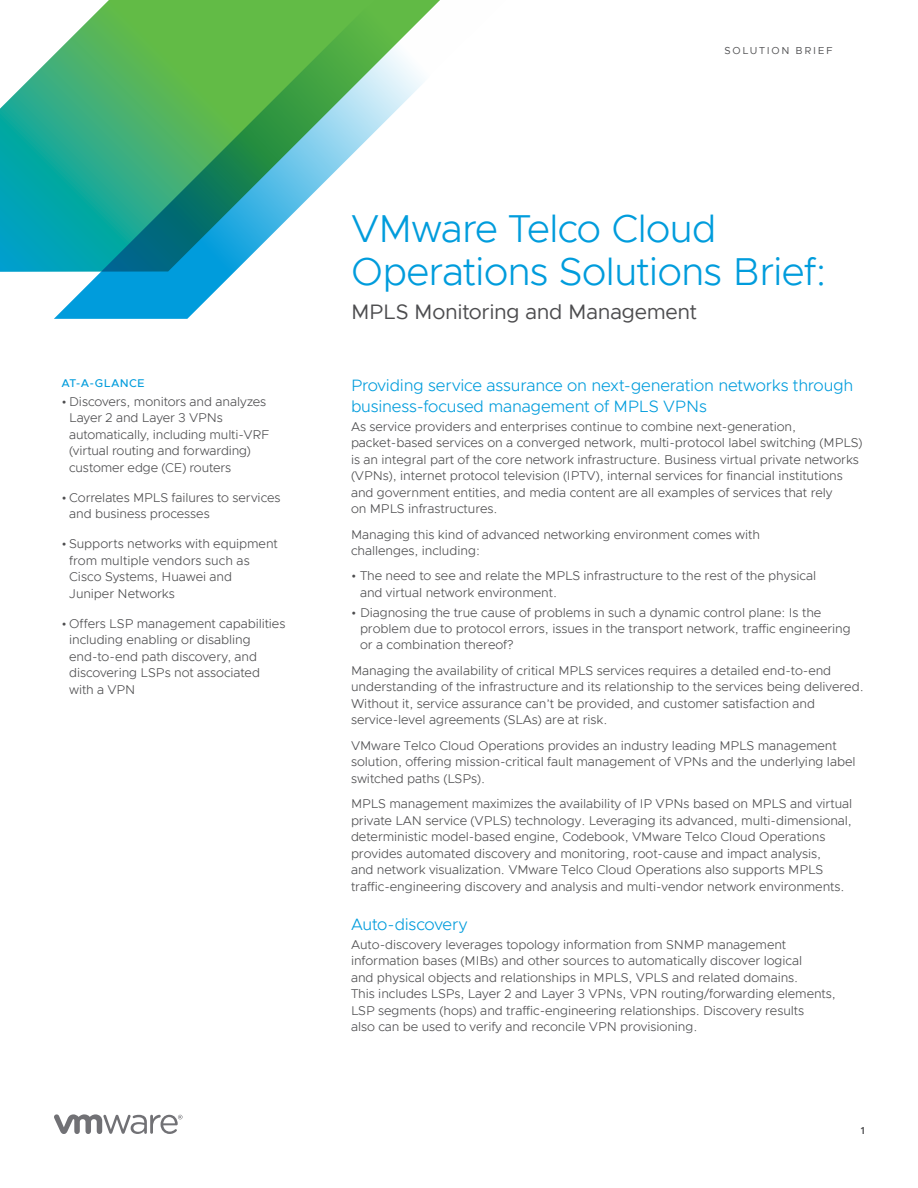
<style>
.page{position:relative;width:918px;height:1188px;background:#fff}
.page>*{position:absolute;margin:0;border:0;box-sizing:border-box;transform-origin:0 0}
.t1{font:300 39px/43.5px "Metropolis";letter-spacing:-.02em;color:#009cdc}
.t2{font:21px "Metropolis";letter-spacing:-.015em;color:#4d4d4f}
.t3{font:300 16.5px/21px "Metropolis";letter-spacing:-.01em;color:#009cdc}
.t4{font:300 12.75px/16.5px "Metropolis";letter-spacing:-.005em;color:#4d4d4f}
.t5{font:500 11.25px "Metropolis";letter-spacing:.025em;color:#009cdc}
.t6{font:10.2px "Metropolis";letter-spacing:.17em;color:#4d4d4f}
.t7{font:600 10.2px "Metropolis";color:#4d4d4f}
</style>
<div class="page">
<svg style="left:54px;top:1114px;width:129px;height:20px"></svg>
<svg style="left:0;top:55px;width:54px;height:217px;background:#2ab1b3"></svg>
<svg style="left:54px;top:0;width:386px;height:319px"></svg>
<p class="t5" style="left:62px;top:376px;width:85px">AT‑A‑GLANCE</p>
<p class="t4" style="left:69px;top:393px;width:202px;text-indent:-8px">• Discovers, monitors and analyzes<br>Layer 2 and Layer 3 VPNs automatically, including multi‑VRF (virtual routing and forwarding) customer edge (CE) routers</p>
<p class="t4" style="left:69px;top:489px;width:213px;text-indent:-8px">• Correlates MPLS failures to services and business processes</p>
<p class="t4" style="left:69px;top:536px;width:210px;text-indent:-8px">• Supports networks with equipment from multiple vendors such as<br>Cisco Systems, Huawei and<br>Juniper Networks</p>
<p class="t4" style="left:69px;top:615px;width:218px;text-indent:-8px">• Offers LSP management capabilities including enabling or disabling end‑to‑end path discovery, and discovering LSPs not associated with a VPN</p>
<p class="t6" style="left:724px;top:44px;width:110px">SOLUTION BRIEF</p>
<h1 class="t1" style="left:351px;top:206px;width:478px">VMware Telco Cloud<br>Operations Solutions Brief:</h1>
<h2 class="t2" style="left:351px;top:299px;width:348px">MPLS Monitoring and Management</h2>
<p class="t3" style="left:351px;top:375px;width:504px">Providing service assurance on next‑generation networks through business‑focused management of MPLS VPNs</p>
<p class="t4" style="left:351px;top:418px;width:513px">As service providers and enterprises continue to combine next‑generation, packet‑based services on a converged network, multi‑protocol label switching (MPLS) is an integral part of the core network infrastructure. Business virtual private networks (VPNs), internet protocol television (IPTV), internal services for financial institutions and government entities, and media content are all examples of services that rely<br>on MPLS infrastructures.</p>
<p class="t4" style="left:351px;top:526px;width:411px">Managing this kind of advanced networking environment comes with challenges, including:</p>
<p class="t4" style="left:360px;top:568px;width:458px;text-indent:-9px">• The need to see and relate the MPLS infrastructure to the rest of the physical and virtual network environment.</p>
<p class="t4" style="left:360px;top:605px;width:492px;text-indent:-9px">• Diagnosing the true cause of problems in such a dynamic control plane: Is the problem due to protocol errors, issues in the transport network, traffic engineering or a combination thereof?</p>
<p class="t4" style="left:351px;top:662px;width:514px">Managing the availability of critical MPLS services requires a detailed end‑to‑end understanding of the infrastructure and its relationship to the services being delivered.<br>Without it, service assurance can’t be provided, and customer satisfaction and service‑level agreements (SLAs) are at risk.</p>
<p class="t4" style="left:351px;top:737px;width:506px">VMware Telco Cloud Operations provides an industry leading MPLS management solution, offering mission‑critical fault management of VPNs and the underlying label switched paths (LSPs).</p>
<p class="t4" style="left:351px;top:796px;width:503px">MPLS management maximizes the availability of IP VPNs based on MPLS and virtual private LAN service (VPLS) technology. Leveraging its advanced, multi‑dimensional, deterministic model‑based engine, Codebook, VMware Telco Cloud Operations provides automated discovery and monitoring, root‑cause and impact analysis,<br>and network visualization. VMware Telco Cloud Operations also supports MPLS traffic‑engineering discovery and analysis and multi‑vendor network environments.</p>
<p class="t3" style="left:351px;top:914px;width:118px">Auto‑discovery</p>
<p class="t4" style="left:351px;top:936px;width:486px">Auto‑discovery leverages topology information from SNMP management information bases (MIBs) and other sources to automatically discover logical<br>and physical objects and relationships in MPLS, VPLS and related domains.<br>This includes LSPs, Layer 2 and Layer 3 VPNs, VPN routing/forwarding elements, LSP segments (hops) and traffic‑engineering relationships. Discovery results<br>also can be used to verify and reconcile VPN provisioning.</p>
<p class="t7" style="left:861px;top:1124px;width:6px">1</p>
</div>
